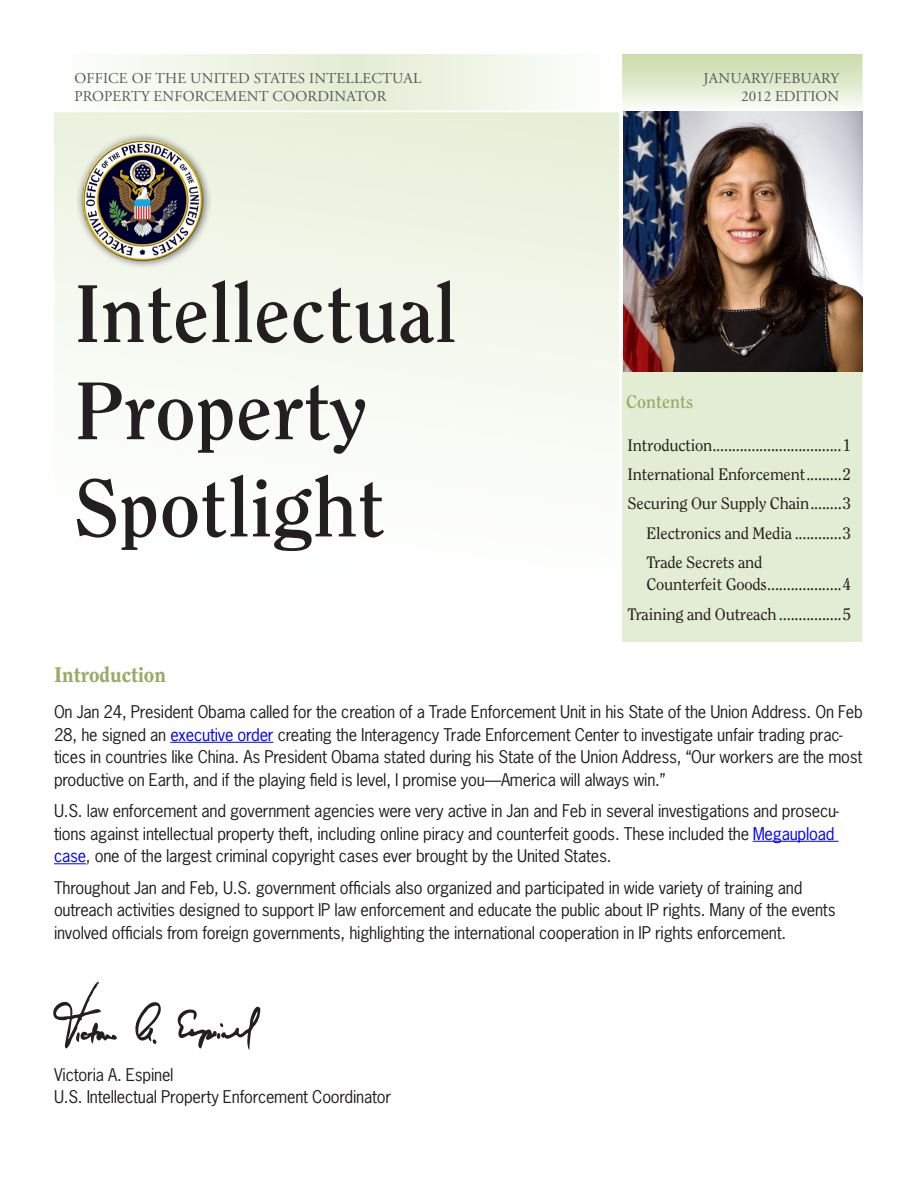
<style>
.page{position:relative;width:918px;height:1188px;background:#fff}
.page>*{position:absolute;margin:0;border:0;box-sizing:border-box;transform-origin:0 0}
.t1{font:700 81px "Clearface Std";color:#231f20}
.Green_Header{font:800 21px "Clearface Std";color:#96ac67}
.Contents_Header{font:700 18px "Clearface Std";color:#96ac67}
.Text{font:16.5px/22.5px "News Gothic Std";letter-spacing:-.015em;color:#231f20}
.TOC_Level_1{font:16.5px "Clearface Std";letter-spacing:-.015em;color:#231f20}
.TOC_Level_2{font:16.5px/22.5px "Clearface Std";letter-spacing:-.015em;color:#231f20}
.t2{font:15px/18px "Adobe Garamond Pro";letter-spacing:.015em;color:#57585a}
.s1{color:#00f}
</style>
<div class="page">
<div style="left:622px;top:351px;width:242px;height:291px;background:#e3edd3"></div>
<div style="left:621px;top:55px;width:242px;height:57px;background:linear-gradient(to bottom,#c8dba7,#fbfcf9)"></div>
<div style="left:54px;top:105px;width:567px;height:463px;background:linear-gradient(to bottom,#e9f0db,#fff)"></div>
<svg style="left:54px;top:55px;width:565px;height:55px"></svg>
<hr style="left:44px;top:110px;width:830px;height:2px;background:#fff">
<div style="left:75px;top:132px;width:137px;height:137px;background:#f1f5e8"></div>
<img style="left:77px;top:132px;width:133px;height:135px">
<hr style="left:619px;top:47px;width:3px;height:567px;background:#fff">
<svg style="left:862px;top:54px;width:2px;height:588px"></svg>
<hr style="left:622px;top:356px;width:244px;height:3px;background:#fff">
<img style="left:623px;top:112px;width:239px;height:260px">
<svg style="left:177px;top:1006px;width:83px;height:44px"></svg>
<svg style="left:135px;top:1002px;width:26px;height:42px"></svg>
<svg style="left:53px;top:982px;width:64px;height:67px"></svg>
<hr style="left:170px;top:742px;width:103px;height:1px;background:#00f">
<hr style="left:753px;top:841px;width:86px;height:1px;background:#00f">
<hr style="left:54px;top:863px;width:32px;height:1px;background:#00f">
<p class="t2" style="left:74px;top:70px;width:349px">OFFICE OF THE UNITED STATES INTELLECTUAL<br>PROPERTY ENFORCEMENT COORDINATOR</p>
<p class="t2" style="left:704px;top:70px;width:137px">JANUARY/FEBUARY</p>
<p class="t2" style="left:741px;top:88px;width:99px">2012 EDITION</p>
<p class="t1" style="left:74px;top:265px;width:384px">Intellectual</p>
<p class="t1" style="left:74px;top:362px;width:294px">Property</p>
<p class="t1" style="left:74px;top:459px;width:312px">Spotlight</p>
<p class="Contents_Header" style="left:626px;top:391px;width:68px">Contents</p>
<p class="TOC_Level_1" style="left:628px;top:435px;width:225px">Introduction.................................1</p>
<p class="TOC_Level_1" style="left:628px;top:464px;width:225px">International Enforcement.........2</p>
<p class="TOC_Level_1" style="left:628px;top:494px;width:225px">Securing Our Supply Chain........3</p>
<p class="TOC_Level_2" style="left:646px;top:522px;width:206px">Electronics and Media ............3</p>
<p class="TOC_Level_2" style="left:646px;top:551px;width:206px">Trade Secrets and<br>Counterfeit Goods...................4</p>
<p class="TOC_Level_1" style="left:628px;top:604px;width:225px">Training and Outreach ................5</p>
<p class="Green_Header" style="left:54px;top:662px;width:114px">Introduction</p>
<p class="Text" style="left:54px;top:701px;width:810px">On Jan 24, President Obama called for the creation of a Trade Enforcement Unit in his State of the Union Address. On Feb 28, he signed an <span class="s1">executive order</span> creating the Interagency Trade Enforcement Center to investigate unfair trading prac&shy;tices in countries like China. As President Obama stated during his State of the Union Address, “Our workers are the most productive on Earth, and if the playing field is level, I promise you—America will always win.”</p>
<p class="Text" style="left:54px;top:800px;width:786px">U.S. law enforcement and government agencies were very active in Jan and Feb in several investigations and prosecu&shy;tions against intellectual property theft, including online piracy and counterfeit goods. These included the <span class="s1">Megaupload case</span>, one of the largest criminal copyright cases ever brought by the United States.</p>
<p class="Text" style="left:54px;top:876px;width:783px">Throughout Jan and Feb, U.S. government officials also organized and participated in wide variety of training and outreach activities designed to support IP law enforcement and educate the public about IP rights. Many of the events involved officials from foreign governments, highlighting the international cooperation in IP rights enforcement.</p>
<p class="Text" style="left:54px;top:1063px;width:339px">Victoria A. Espinel<br>U.S. Intellectual Property Enforcement Coordinator</p>
</div>
